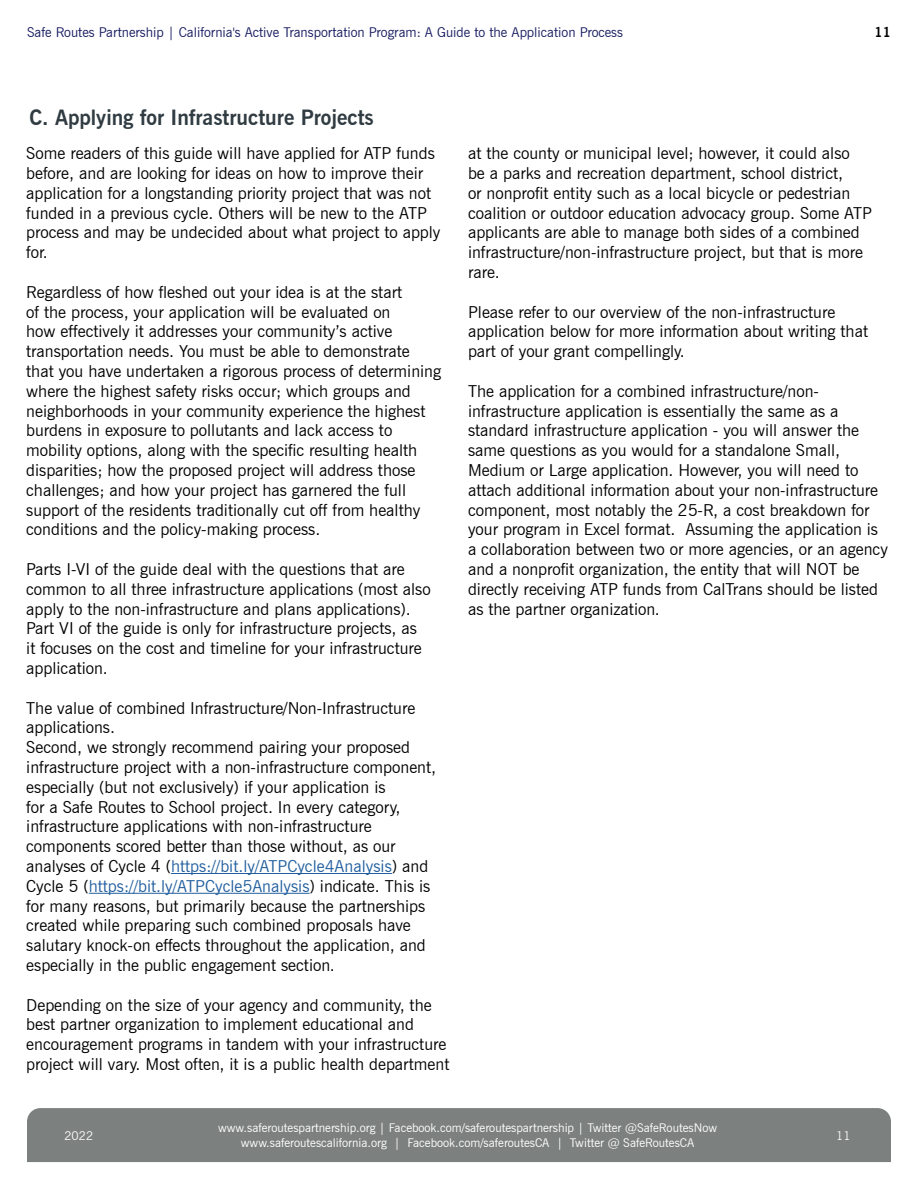
<style>
.page{position:relative;width:918px;height:1188px;background:#fff}
.page>*{position:absolute;margin:0;border:0;box-sizing:border-box;transform-origin:0 0}
.t1{font:700 21px "News Gothic BT";color:#303c42}
.t2{font:16.5px/19.8px "News Gothic BT";color:#000}
.t3{font:13.5px "News Gothic BT";color:#171b60}
.t4{font:700 13.5px "News Gothic BT";color:#000}
.t5{font:12px/14.4px "News Gothic BT";color:#fff;text-align:center}
.s1{color:#215e9e}
</style>
<div class="page">
<div style="left:27px;top:1108px;width:864px;height:54px;background:#7c8180"></div>
<hr style="left:171px;top:873px;width:221px;height:1px;background:#215e9e">
<hr style="left:89px;top:893px;width:221px;height:1px;background:#215e9e">
<p class="t3" style="left:27px;top:24px;width:598px">Safe Routes Partnership | California's Active Transportation Program: A Guide to the Application Process</p>
<p class="t4" style="left:875px;top:24px;width:18px">11</p>
<p class="t1" style="left:29px;top:105px;width:346px">C. Applying for Infrastructure Projects</p>
<p class="t2" style="left:26px;top:143px;width:416px">Some readers of this guide will have applied for ATP funds before, and are looking for ideas on how to improve their application for a longstanding priority project that was not funded in a previous cycle. Others will be new to the ATP process and may be undecided about what project to apply for.</p>
<p class="t2" style="left:26px;top:282px;width:416px">Regardless of how fleshed out your idea is at the start<br>of the process, your application will be evaluated on<br>how effectively it addresses your community’s active transportation needs. You must be able to demonstrate that you have undertaken a rigorous process of determining where the highest safety risks occur; which groups and neighborhoods in your community experience the highest burdens in exposure to pollutants and lack access to mobility options, along with the specific resulting health disparities; how the proposed project will address those challenges; and how your project has garnered the full support of the residents traditionally cut off from healthy conditions and the policy-making process.</p>
<p class="t2" style="left:26px;top:559px;width:406px">Parts I-VI of the guide deal with the questions that are common to all three infrastructure applications (most also apply to the non-infrastructure and plans applications).<br>Part VI of the guide is only for infrastructure projects, as<br>it focuses on the cost and timeline for your infrastructure application.</p>
<p class="t2" style="left:26px;top:698px;width:411px">The value of combined Infrastructure/Non-Infrastructure applications.<br>Second, we strongly recommend pairing your proposed infrastructure project with a non-infrastructure component, especially (but not exclusively) if your application is<br>for a Safe Routes to School project. In every category, infrastructure applications with non-infrastructure components scored better than those without, as our analyses of Cycle 4 (<span class="s1">https://bit.ly/ATPCycle4Analysis</span>) and Cycle 5 (<span class="s1">https://bit.ly/ATPCycle5Analysis</span>) indicate. This is for many reasons, but primarily because the partnerships created while preparing such combined proposals have salutary knock-on effects throughout the application, and especially in the public engagement section.</p>
<p class="t2" style="left:26px;top:995px;width:425px">Depending on the size of your agency and community, the best partner organization to implement educational and encouragement programs in tandem with your infrastructure project will vary. Most often, it is a public health department</p>
<p class="t2" style="left:468px;top:143px;width:406px">at the county or municipal level; however, it could also<br>be a parks and recreation department, school district,<br>or nonprofit entity such as a local bicycle or pedestrian coalition or outdoor education advocacy group. Some ATP applicants are able to manage both sides of a combined infrastructure/non-infrastructure project, but that is more rare.</p>
<p class="t2" style="left:468px;top:302px;width:402px">Please refer to our overview of the non-infrastructure application below for more information about writing that part of your grant compellingly.</p>
<p class="t2" style="left:468px;top:381px;width:421px">The application for a combined infrastructure/non&shy;infrastructure application is essentially the same as a standard infrastructure application - you will answer the same questions as you would for a standalone Small, Medium or Large application. However, you will need to attach additional information about your non-infrastructure component, most notably the 25-R, a cost breakdown for your program in Excel format. Assuming the application is a collaboration between two or more agencies, or an agency and a nonprofit organization, the entity that will NOT be directly receiving ATP funds from CalTrans should be listed as the partner organization.</p>
<p class="t5" style="left:218px;top:1121px;width:501px">www.saferoutespartnership.org | Facebook.com/saferoutespartnership | Twitter @SafeRoutesNow www.saferoutescalifornia.org | Facebook.com/saferoutesCA | Twitter @ SafeRoutesCA</p>
<p class="t5" style="left:64px;top:1129px;width:30px">2022</p>
<p class="t5" style="left:836px;top:1128px;width:16px">11</p>
</div>
